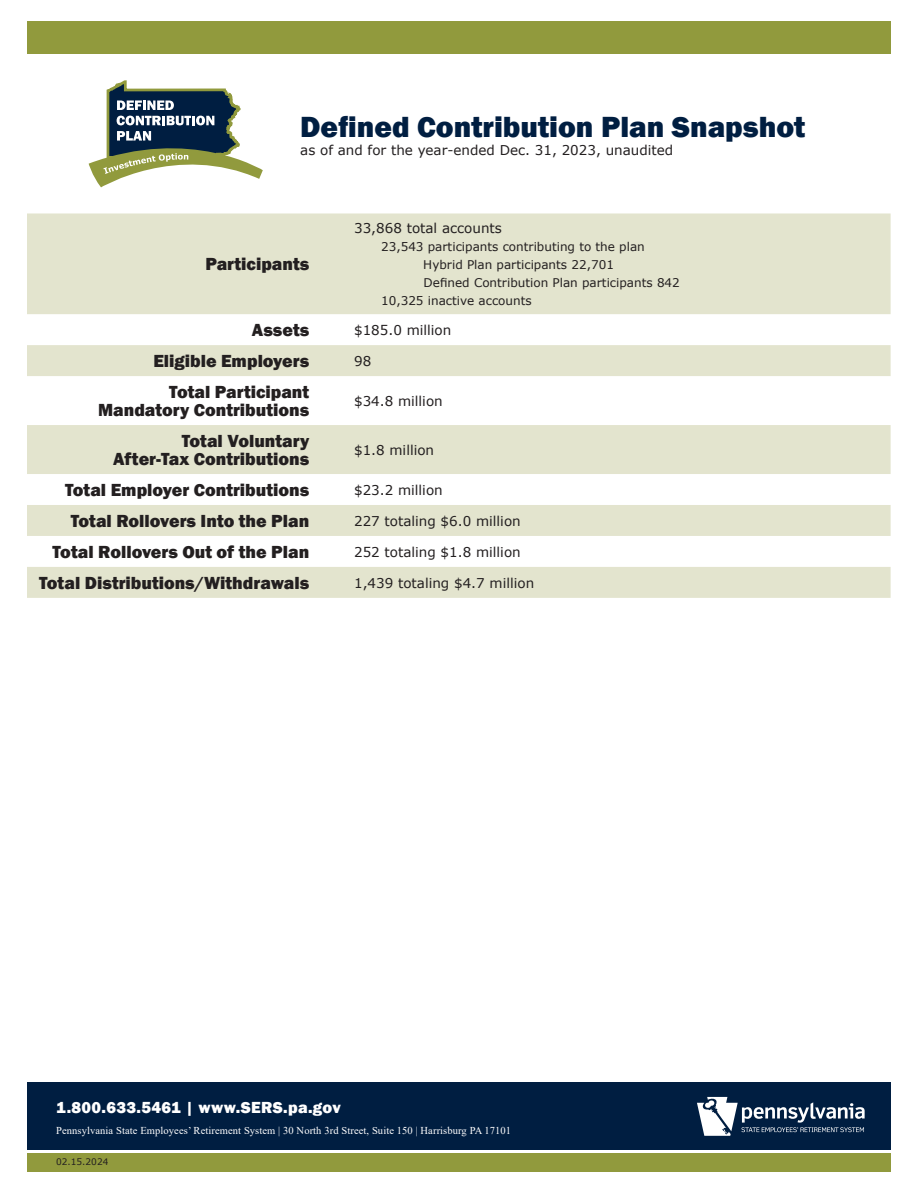
<style>
.page{position:relative;width:918px;height:1188px;background:#fff}
.page>*{position:absolute;margin:0;border:0;box-sizing:border-box;transform-origin:0 0}
.SubHead2{font:800 30px "Franklin Gothic";color:#001e41}
.Body{font:800 18px "Franklin Gothic";color:#231f20}
.t1{font:800 16.5px "Franklin Gothic";letter-spacing:.02em;color:#fff}
.Body-2{font:13.5px "Verdana";color:#231f20}
.SubHead2-2{font:13.5px "Verdana";color:#231f20}
.Body-3{font:12px/18px "Verdana";color:#231f20}
.t2{font:10.5px "Times New Roman";letter-spacing:.01em;color:#fff}
.t3{font:9px "Verdana";color:#231f20}
</style>
<div class="page">
<div style="left:27px;top:1083px;width:864px;height:67px;background:#001e41"></div>
<div style="left:27px;top:1153px;width:864px;height:19px;background:#919a3d"></div>
<svg style="left:697px;top:1097px;width:168px;height:39px"></svg>
<div style="left:27px;top:21px;width:864px;height:33px;background:#919a3d"></div>
<svg style="left:27px;top:213px;width:864px;height:385px;fill:#e3e4ce"></svg>
<svg style="left:89px;top:80px;width:174px;height:107px"></svg>
<p class="SubHead2" style="left:300px;top:107px;width:507px">Defined Contribution Plan Snapshot</p>
<p class="SubHead2-2" style="left:300px;top:140px;width:375px">as of and for the year-ended Dec. 31, 2023, unaudited</p>
<p class="Body" style="left:205px;top:252px;width:105px">Participants</p>
<p class="Body-2" style="left:354px;top:219px;width:149px">33,868 total accounts</p>
<p class="Body-3" style="left:423px;top:238px;width:223px;text-indent:-42px">23,543 participants contributing to the plan<br>Hybrid Plan participants 22,701</p>
<p class="Body-3" style="left:424px;top:274px;width:258px">Defined Contribution Plan participants 842</p>
<p class="Body-3" style="left:381px;top:292px;width:152px">10,325 inactive accounts</p>
<p class="Body" style="left:252px;top:318px;width:59px">Assets</p>
<p class="Body-2" style="left:354px;top:321px;width:99px">$185.0 million</p>
<p class="Body" style="left:153px;top:349px;width:157px">Eligible Employers</p>
<p class="Body-2" style="left:354px;top:352px;width:19px">98</p>
<p class="Body" style="left:169px;top:380px;width:141px">Total Participant</p>
<p class="Body" style="left:98px;top:398px;width:213px">Mandatory Contributions</p>
<p class="Body-2" style="left:354px;top:392px;width:90px">$34.8 million</p>
<p class="Body" style="left:182px;top:429px;width:129px">Total Voluntary</p>
<p class="Body" style="left:113px;top:447px;width:198px">After-Tax Contributions</p>
<p class="Body-2" style="left:354px;top:441px;width:82px">$1.8 million</p>
<p class="Body" style="left:65px;top:478px;width:246px">Total Employer Contributions</p>
<p class="Body-2" style="left:354px;top:480px;width:90px">$23.2 million</p>
<p class="Body" style="left:71px;top:509px;width:240px">Total Rollovers Into the Plan</p>
<p class="Body-2" style="left:354px;top:511px;width:168px">227 totaling $6.0 million</p>
<p class="Body" style="left:53px;top:540px;width:258px">Total Rollovers Out of the Plan</p>
<p class="Body-2" style="left:354px;top:542px;width:168px">252 totaling $1.8 million</p>
<p class="Body" style="left:39px;top:571px;width:272px">Total Distributions/Withdrawals</p>
<p class="Body-2" style="left:354px;top:573px;width:182px">1,439 totaling $4.7 million</p>
<p class="t1" style="left:56px;top:1097px;width:286px">1.800.633.5461 | www.SERS.pa.gov</p>
<p class="t2" style="left:56px;top:1123px;width:457px">Pennsylvania State Employees’ Retirement System | 30 North 3rd Street, Suite 150 | Harrisburg PA 17101</p>
<p class="t3" style="left:56px;top:1155px;width:54px">02.15.2024</p>
</div>
